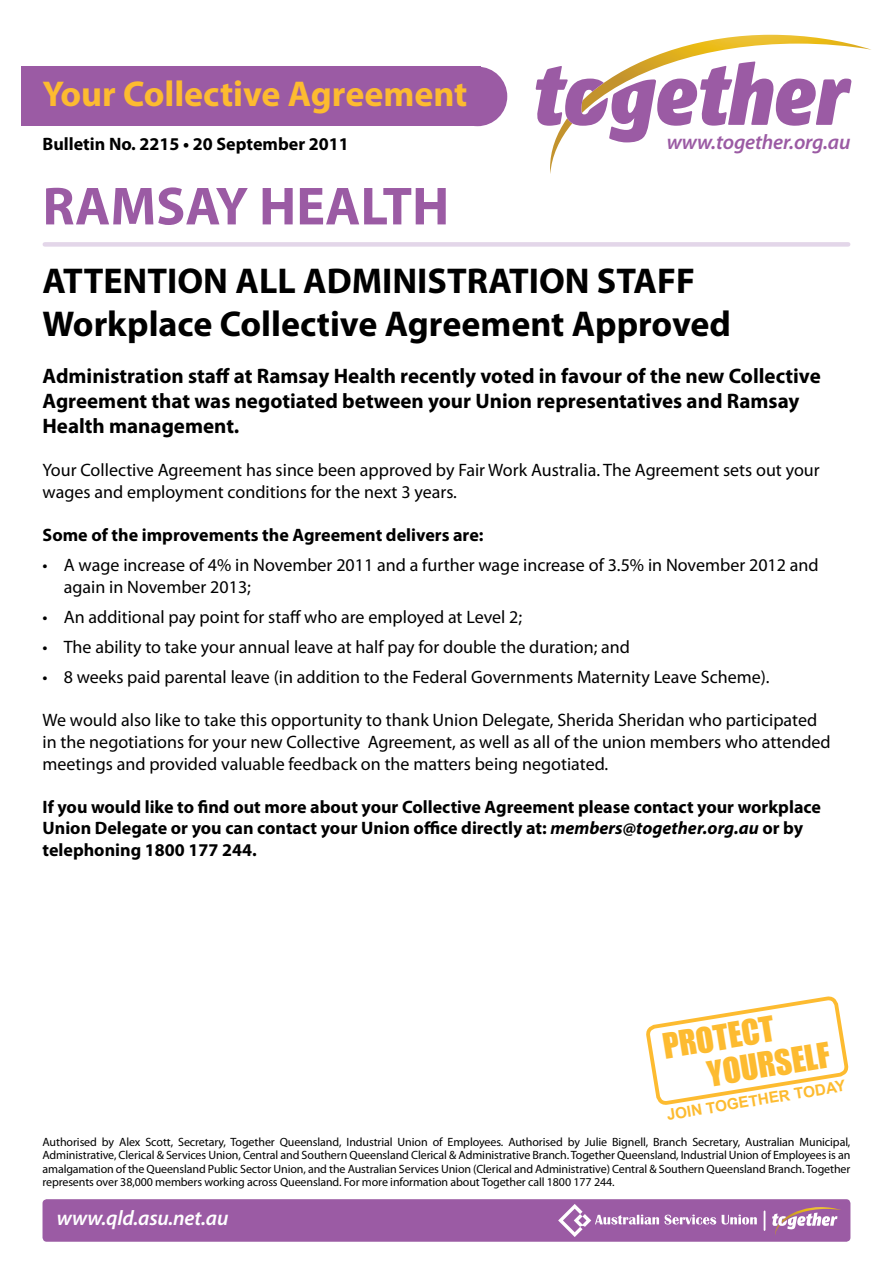
<style>
.page{position:relative;width:893px;height:1263px;background:#fff}
.page>*{position:absolute;margin:0;border:0;box-sizing:border-box;transform-origin:0 0}
.t1{font:700 54px "Myriad Pro";color:#9b5ba4}
.t2{font:700 36px/43.2px "Myriad Pro";color:#000}
.t3{font:700 36px "Myriad";color:#fdbb30}
.t4{font:32.4px/34px "Impact";color:#fdbb30}
.t5{font:700 21px/25.2px "Myriad Pro";color:#000}
.t6{font:italic 600 21px "Myriad Pro";letter-spacing:-.01em;color:#9b5ba4}
.t7{font:italic 600 21px "Myriad Pro";letter-spacing:-.01em;color:#fff}
.t8{font:18px/21.6px "Myriad Pro";color:#000}
.t9{font:700 18px/21.6px "Myriad Pro";color:#000}
.t10{font:700 15.3px "Arial";color:#fdbb30}
.t11{font:12px/13.5px "Myriad Pro";letter-spacing:-.01em;color:#000;text-align:justify}
.s1{font-style:italic}
</style>
<div class="page">
<div style="left:448px;top:67px;width:59px;height:59px;background:#9b5ba4;border-radius:50%"></div>
<div style="left:21px;top:67px;width:459px;height:59px;background:#9b5ba4"></div>
<svg style="left:536px;top:35px;width:335px;height:139px"></svg>
<div style="left:43px;top:1199px;width:807px;height:43px;background:#9b5ba4;border-radius:4px"></div>
<svg style="left:772px;top:1207px;width:69px;height:28px"></svg>
<svg style="left:558px;top:1204px;width:158px;height:33px"></svg>
<svg style="left:722px;top:1214px;width:35px;height:10px"></svg>
<svg style="left:764px;top:1211px;width:1px;height:19px"></svg>
<div style="left:45px;top:242px;width:803px;height:5px;background:#e3d6e9"></div>
<svg style="left:647px;top:997px;width:200px;height:108px"></svg>
<h2 class="t3" style="left:43px;top:76px;width:426px">Your Collective Agreement</h2>
<p class="t9" style="left:43px;top:133px;width:308px">Bulletin No. 2215 • 20 September 2011</p>
<h1 class="t1" style="left:43px;top:171px;width:408px">RAMSAY HEALTH</h1>
<p class="t6" style="left:667px;top:128px;width:185px">www.together.org.au</p>
<h2 class="t2" style="left:43px;top:258px;width:690px">ATTENTION ALL ADMINISTRATION STAFF<br>Workplace Collective Agreement Approved</h2>
<p class="t5" style="left:43px;top:362px;width:780px">Administration staff at Ramsay Health recently voted in favour of the new Collective<br>Agreement that was negotiated between your Union representatives and Ramsay<br>Health management.</p>
<p class="t8" style="left:43px;top:459px;width:779px">Your Collective Agreement has since been approved by Fair Work Australia. The Agreement sets out your wages and employment conditions for the next 3 years.</p>
<p class="t9" style="left:43px;top:524px;width:442px">Some of the improvements the Agreement delivers are:</p>
<p class="t8" style="left:64px;top:554px;width:756px;text-indent:-21px">• A wage increase of 4% in November 2011 and a further wage increase of 3.5% in November 2012 and again in November 2013;</p>
<p class="t8" style="left:43px;top:606px;width:481px">• An additional pay point for staff who are employed at Level 2;</p>
<p class="t8" style="left:43px;top:636px;width:589px">• The ability to take your annual leave at half pay for double the duration; and</p>
<p class="t8" style="left:43px;top:666px;width:729px">• 8 weeks paid parental leave (in addition to the Federal Governments Maternity Leave Scheme).</p>
<p class="t8" style="left:43px;top:709px;width:790px">We would also like to take this opportunity to thank Union Delegate, Sherida Sheridan who participated in the negotiations for your new Collective Agreement, as well as all of the union members who attended meetings and provided valuable feedback on the matters being negotiated.</p>
<p class="t9" style="left:43px;top:795px;width:780px">If you would like to find out more about your Collective Agreement please contact your workplace<br>Union Delegate or you can contact your Union office directly at: <span class="s1">members@together.org.au</span> or by telephoning 1800 177 244.</p>
<h3 class="t4" style="left:700px;top:1022px;width:125px;text-indent:-40px;rotate:-9deg">PROTECT<br>YOURSELF</h3>
<p class="t10" style="left:665px;top:1104px;width:182px;rotate:-9deg">JOIN TOGETHER TODAY</p>
<p class="t11" style="left:42px;top:1135px;width:809px">Authorised by Alex Scott, Secretary, Together Queensland, Industrial Union of Employees. Authorised by Julie Bignell, Branch Secretary, Australian Municipal, Administrative, Clerical &amp; Services Union, Central and Southern Queensland Clerical &amp; Administrative Branch. Together Queensland, Industrial Union of Employees is an amalgamation of the Queensland Public Sector Union, and the Australian Services Union (Clerical and Administrative) Central &amp; Southern Queensland Branch. Together represents over 38,000 members working across Queensland. For more information about Together call 1800 177 244.</p>
<p class="t7" style="left:57px;top:1204px;width:173px">www.qld.asu.net.au</p>
</div>
